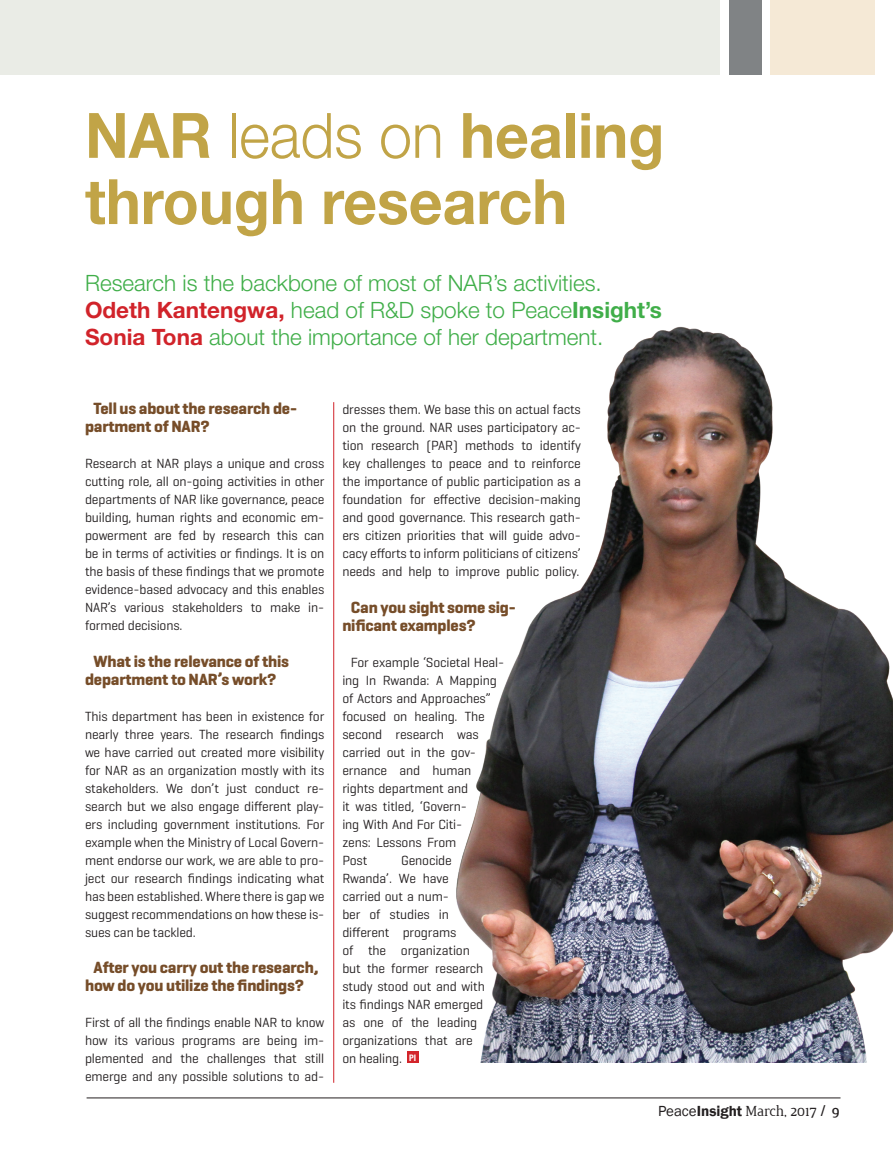
<style>
.page{position:relative;width:893px;height:1149px;background:#fff}
.page>*{position:absolute;margin:0;border:0;box-sizing:border-box;transform-origin:0 0}
.t1{font:700 62.55px/66.2px "Helvetica Neue LT Std";color:#c1a447;scale:.94 1}
.t2{font:300 22.5px/27px "Helvetica Neue LT Std";color:#40ae49}
.t3{font:700 16.5px/18px "Geogrotesque";letter-spacing:-.01em;color:#764d29}
.t4{font:15px "Jura";color:#231f20}
.t5{font:13.5px/18px "Geogrotesque";letter-spacing:-.01em;color:#231f20;text-align:justify}
.s1{font-weight:300}
.s2{font-weight:700;color:#d1232a}
.s3{font-weight:700}
.s4{font-family:"Franklin Gothic"}
.s5{font-family:"Franklin Gothic";font-weight:600}
</style>
<div class="page">
<hr style="left:87px;top:1097px;width:753px;height:1px;background:#231f20">
<hr style="left:333px;top:402px;width:1px;height:680px;background:#d1232a">
<div style="left:407px;top:1051px;width:11px;height:11px;background:#d3242a"></div>
<img style="left:456px;top:326px;width:437px;height:736px">
<div style="left:0;top:0;width:719px;height:74px;background:#eaece6"></div>
<div style="left:729px;top:0;width:32px;height:74px;background:#808385"></div>
<div style="left:771px;top:0;width:104px;height:74px;background:#f5e9d6"></div>
<h1 class="t1" style="left:85px;top:101px;width:618px">NAR <span class="s1">leads on</span> healing through research</h1>
<h2 class="t2" style="left:85px;top:269px;width:578px">Research is the backbone of most of NAR’s activities.<br><span class="s2">Odeth Kantengwa,</span> head of R&amp;D spoke to Peace<span class="s3">Insight’s<br></span><span class="s2">Sonia Tona</span> about the importance of her department.</h2>
<p class="t3" style="left:85px;top:399px;width:213px;text-indent:8px">Tell us about the research de&shy;partment of NAR?</p>
<p class="t5" style="left:85px;top:454px;width:241px">Research at NAR plays a unique and cross cutting role, all on-going activities in other departments of NAR like governance, peace building, human rights and economic em&shy;powerment are fed by research this can be in terms of activities or findings. It is on the basis of these findings that we promote evidence-based advocacy and this enables NAR’s various stakeholders to make in&shy;formed decisions.</p>
<p class="t3" style="left:85px;top:651px;width:206px;text-indent:8px">What is the relevance of this department to NAR’s work?</p>
<p class="t5" style="left:85px;top:706px;width:241px">This department has been in existence for nearly three years. The research findings we have carried out created more visibility for NAR as an organization mostly with its stakeholders. We don’t just conduct re&shy;search but we also engage different play&shy;ers including government institutions. For example when the Ministry of Local Govern&shy;ment endorse our work, we are able to pro&shy;ject our research findings indicating what has been established. Where there is gap we suggest recommendations on how these is&shy;sues can be tackled.</p>
<p class="t3" style="left:85px;top:957px;width:235px;text-indent:8px">After you carry out the research, how do you utilize the findings?</p>
<p class="t5" style="left:85px;top:1012px;width:241px">First of all the findings enable NAR to know how its various programs are being im&shy;plemented and the challenges that still emerge and any possible solutions to ad-</p>
<p class="t5" style="left:342px;top:400px;width:240px">dresses them. We base this on actual facts on the ground. NAR uses participatory ac&shy;tion research (PAR) methods to identify key challenges to peace and to reinforce the importance of public participation as a foundation for effective decision-making and good governance. This research gath&shy;ers citizen priorities that will guide advo&shy;cacy efforts to inform politicians of citizens’ needs and help to improve public policy.</p>
<p class="t3" style="left:342px;top:597px;width:175px;text-indent:8px">Can you sight some sig&shy;nificant examples?</p>
<p class="t5" style="left:342px;top:652px;width:163px;text-align:left;text-indent:9px">For example ‘Societal Heal&shy;ing In Rwanda: A Mapping of Actors and Approaches” focused on healing. The second research was carried out in the gov&shy;ernance and human rights department and<br>it was titled, ‘Govern-<br>ing With And For Citi-<br>zens: Lessons From<br>Post</p>
<p class="t5" style="left:342px;top:850px;width:144px;text-align:left;text-indent:59px">Genocide<br>Rwanda’. We have carried out a num-<br>ber of studies in different programs<br>of the organization but the former research study stood out and with its findings NAR emerged as one of the leading organizations that are on healing. <sup>PI</sup></p>
<p class="t4" style="left:658px;top:1103px;width:182px"><span class="s4">Peace</span><span class="s5">Insight</span> March, 2017 <span class="s3">/ 9</span></p>
</div>
